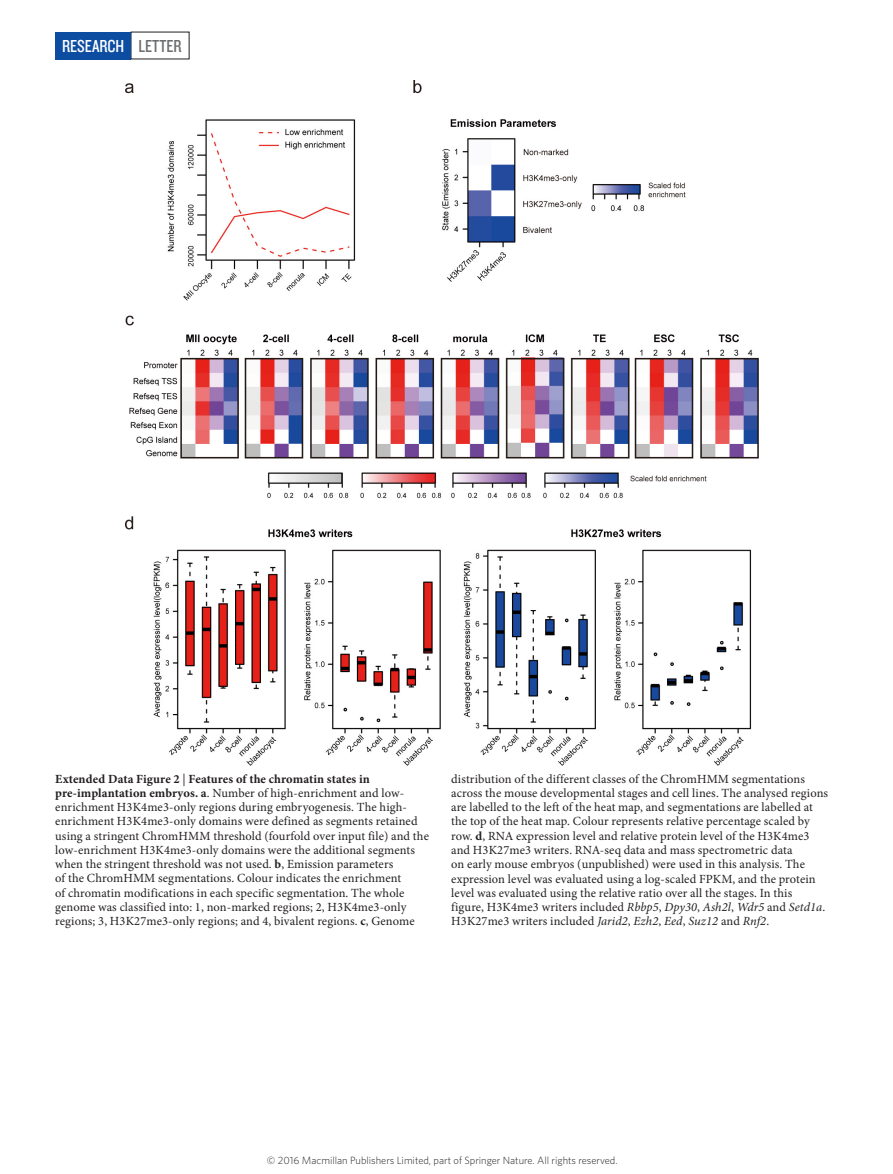
<style>
.page{position:relative;width:893px;height:1174px;background:#fff}
.page>*{position:absolute;margin:0;border:0;box-sizing:border-box;transform-origin:0 0}
.t1{font:18px "Knockout 29 Junior Ltweight";color:#fff}
.t2{font:12.45px/14.2px "Minion Pro";letter-spacing:.01em;color:#231f20}
.t3{font:300 10.5px "Whitney";color:#231f20}
.s1{color:#6c6d70}
.s2{font-weight:700}
.s3{font-style:italic}
</style>
<div class="page">
<div style="left:55px;top:32px;width:76px;height:27px;background:#0d4da1"></div>
<img style="left:126px;top:81px;width:633px;height:684px">
<h1 class="t1" style="left:62px;top:34px;width:121px">RESEARCH <span class="s1">LETTER</span></h1>
<p class="t2" style="left:55px;top:771px;width:375px"><span class="s2">Extended Data Figure 2</span> | <span class="s2">Features of the chromatin states in pre-implantation embryos. a</span>. Number of high-enrichment and low&shy;enrichment H3K4me3-only regions during embryogenesis. The high&shy;enrichment H3K4me3-only domains were defined as segments retained using a stringent ChromHMM threshold (fourfold over input file) and the low-enrichment H3K4me3-only domains were the additional segments when the stringent threshold was not used. <span class="s2">b</span>, Emission parameters<br>of the ChromHMM segmentations. Colour indicates the enrichment<br>of chromatin modifications in each specific segmentation. The whole genome was classified into: 1, non-marked regions; 2, H3K4me3-only regions; 3, H3K27me3-only regions; and 4, bivalent regions. <span class="s2">c</span>, Genome</p>
<p class="t2" style="left:451px;top:771px;width:378px">distribution of the different classes of the ChromHMM segmentations across the mouse developmental stages and cell lines. The analysed regions are labelled to the left of the heat map, and segmentations are labelled at the top of the heat map. Colour represents relative percentage scaled by row. <span class="s2">d</span>, RNA expression level and relative protein level of the H3K4me3 and H3K27me3 writers. RNA-seq data and mass spectrometric data<br>on early mouse embryos (unpublished) were used in this analysis. The expression level was evaluated using a log-scaled FPKM, and the protein level was evaluated using the relative ratio over all the stages. In this figure, H3K4me3 writers included <span class="s3">Rbbp5</span>, <span class="s3">Dpy30</span>, <span class="s3">Ash2l</span>, <span class="s3">Wdr5</span> and <span class="s3">Setd1a</span>.<br>H3K27me3 writers included <span class="s3">Jarid2</span>, <span class="s3">Ezh2</span>, <span class="s3">Eed</span>, <span class="s3">Suz12</span> and <span class="s3">Rnf2</span>.</p>
<p class="t3" style="left:267px;top:1153px;width:352px">© 2016 Macmillan Publishers Limited, part of Springer Nature. All rights reserved.</p>
</div>
